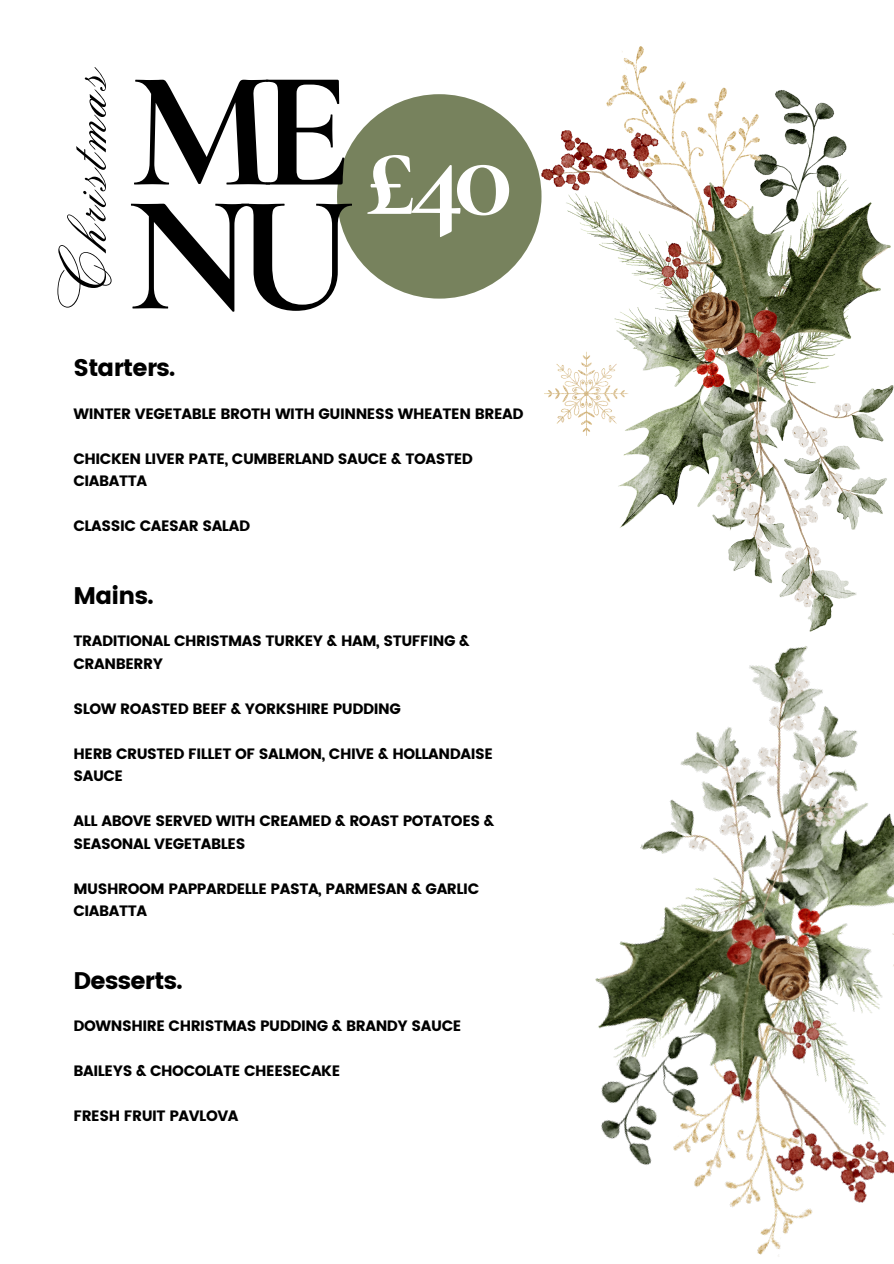
<style>
.page{position:relative;width:894px;height:1264px;background:#fff}
.page>*{position:absolute;margin:0;border:0;box-sizing:border-box;transform-origin:0 0}
.t1{font:700 167.55px "Cormorant Garamond";color:#000}
.t2{font:700 122.7px "Cormorant Garamond";color:#fff}
.t3{font:63px "Citadel Script Pro";color:#000}
.t4{font:24px "Poppins";letter-spacing:-.03em;color:#000}
.t5{font:15px/22.5px "Poppins";letter-spacing:-.03em;color:#000}
</style>
<div class="page">
<img style="left:595px;top:631px;width:298px;height:626px">
<div style="left:337px;top:94px;width:204px;height:204px;background:#77825d;border-radius:50%"></div>
<img style="left:541px;top:46px;width:352px;height:585px">
<p class="t3" style="left:54px;top:308px;width:247px;rotate:-90deg">Christmas</p>
<p class="t1" style="left:130px;top:30px;width:223px">ME</p>
<p class="t1" style="left:127px;top:154px;width:228px">NU</p>
<h4 class="t2" style="left:366px;top:100px;width:148px">£40</h4>
<p class="t4" style="left:73px;top:354px;width:103px">Starters.</p>
<p class="t5" style="left:73px;top:402px;width:451px">WINTER VEGETABLE BROTH WITH GUINNESS WHEATEN BREAD</p>
<p class="t5" style="left:73px;top:447px;width:401px">CHICKEN LIVER PATE, CUMBERLAND SAUCE &amp; TOASTED<br>CIABATTA</p>
<h4 class="t5" style="left:73px;top:514px;width:178px">CLASSIC CAESAR SALAD</h4>
<p class="t4" style="left:73px;top:581px;width:82px">Mains.</p>
<p class="t5" style="left:73px;top:629px;width:397px">TRADITIONAL CHRISTMAS TURKEY &amp; HAM, STUFFING &amp;<br>CRANBERRY</p>
<p class="t5" style="left:73px;top:697px;width:329px">SLOW ROASTED BEEF &amp; YORKSHIRE PUDDING</p>
<p class="t5" style="left:73px;top:742px;width:421px">HERB CRUSTED FILLET OF SALMON, CHIVE &amp; HOLLANDAISE<br>SAUCE</p>
<p class="t5" style="left:73px;top:809px;width:422px">ALL ABOVE SERVED WITH CREAMED &amp; ROAST POTATOES &amp;<br>SEASONAL VEGETABLES</p>
<p class="t5" style="left:73px;top:877px;width:407px">MUSHROOM PAPPARDELLE PASTA, PARMESAN &amp; GARLIC<br>CIABATTA</p>
<h4 class="t4" style="left:73px;top:966px;width:110px">Desserts.</h4>
<p class="t5" style="left:73px;top:1014px;width:389px">DOWNSHIRE CHRISTMAS PUDDING &amp; BRANDY SAUCE</p>
<p class="t5" style="left:73px;top:1059px;width:268px">BAILEYS &amp; CHOCOLATE CHEESECAKE</p>
<p class="t5" style="left:73px;top:1104px;width:167px">FRESH FRUIT PAVLOVA</p>
</div>
